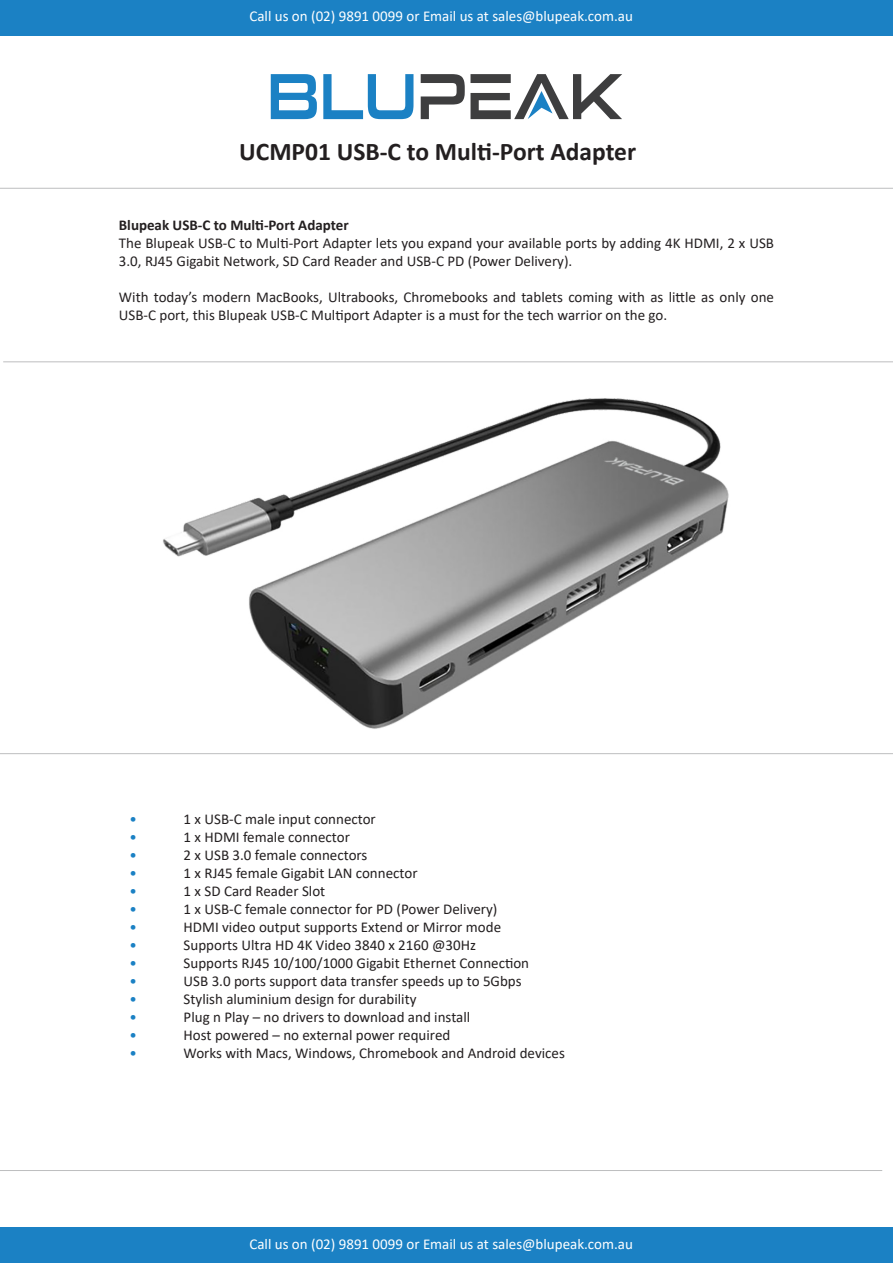
<style>
.page{position:relative;width:893px;height:1263px;background:#fff}
.page>*{position:absolute;margin:0;border:0;box-sizing:border-box;transform-origin:0 0}
.t1{font:700 25.5px "Calibri";color:#231f20}
.t2{font:15px/18px "Calibri";color:#231f20}
.t3{font:15px "Calibri";color:#fff}
.t4{font:700 15px "Calibri";color:#231f20}
.t5{font:15px "Calibri";color:#1b81c4}
</style>
<div class="page">
<div style="left:0;top:0;width:893px;height:35px;background:#1b81c4"></div>
<svg style="left:271px;top:74px;width:46px;height:45px"></svg>
<svg style="left:323px;top:74px;width:90px;height:45px"></svg>
<svg style="left:421px;top:74px;width:201px;height:45px"></svg>
<hr style="left:0;top:188px;width:893px;height:1px;background:#7a7c7f">
<hr style="left:3px;top:361px;width:890px;height:1px;background:#7a7c7f">
<hr style="left:0;top:753px;width:893px;height:1px;background:#7a7c7f">
<hr style="left:0;top:1170px;width:882px;height:1px;background:#7a7c7f">
<div style="left:0;top:1228px;width:893px;height:35px;background:#1b81c4"></div>
<img style="left:163px;top:398px;width:566px;height:331px">
<p class="t3" style="left:249px;top:6px;width:385px">Call us on (02) 9891 0099 or Email us at sales@blupeak.com.au</p>
<p class="t1" style="left:239px;top:133px;width:398px">UCMP01 USB-C to Multi-Port Adapter</p>
<p class="t4" style="left:119px;top:214px;width:231px">Blupeak USB-C to Multi-Port Adapter</p>
<p class="t2" style="left:119px;top:233px;width:657px">The Blupeak USB-C to Multi-Port Adapter lets you expand your available ports by adding 4K HDMI, 2 x USB<br>3.0, RJ45 Gigabit Network, SD Card Reader and USB-C PD (Power Delivery).</p>
<p class="t2" style="left:119px;top:287px;width:657px">With today’s modern MacBooks, Ultrabooks, Chromebooks and tablets coming with as little as only one<br>USB-C port, this Blupeak USB-C Multiport Adapter is a must for the tech warrior on the go.</p>
<p class="t5" style="left:130px;top:808px;width:9px">•</p>
<p class="t2" style="left:184px;top:809px;width:194px">1 x USB-C male input connector</p>
<p class="t5" style="left:130px;top:826px;width:9px">•</p>
<p class="t2" style="left:184px;top:827px;width:168px">1 x HDMI female connector</p>
<p class="t5" style="left:130px;top:844px;width:9px">•</p>
<p class="t2" style="left:184px;top:845px;width:185px">2 x USB 3.0 female connectors</p>
<p class="t5" style="left:130px;top:862px;width:9px">•</p>
<p class="t2" style="left:184px;top:863px;width:235px">1 x RJ45 female Gigabit LAN connector</p>
<p class="t5" style="left:130px;top:880px;width:9px">•</p>
<p class="t2" style="left:184px;top:881px;width:143px">1 x SD Card Reader Slot</p>
<p class="t5" style="left:130px;top:898px;width:9px">•</p>
<p class="t2" style="left:184px;top:899px;width:315px">1 x USB-C female connector for PD (Power Delivery)</p>
<p class="t5" style="left:130px;top:916px;width:9px">•</p>
<p class="t2" style="left:184px;top:917px;width:319px">HDMI video output supports Extend or Mirror mode</p>
<p class="t5" style="left:130px;top:934px;width:9px">•</p>
<p class="t2" style="left:184px;top:935px;width:294px">Supports Ultra HD 4K Video 3840 x 2160 @30Hz</p>
<p class="t5" style="left:130px;top:952px;width:9px">•</p>
<p class="t2" style="left:184px;top:953px;width:347px">Supports RJ45 10/100/1000 Gigabit Ethernet Connection</p>
<p class="t5" style="left:130px;top:970px;width:9px">•</p>
<p class="t2" style="left:184px;top:971px;width:339px">USB 3.0 ports support data transfer speeds up to 5Gbps</p>
<p class="t5" style="left:130px;top:988px;width:9px">•</p>
<p class="t2" style="left:184px;top:989px;width:234px">Stylish aluminium design for durability</p>
<p class="t5" style="left:130px;top:1006px;width:9px">•</p>
<p class="t2" style="left:184px;top:1007px;width:288px">Plug n Play – no drivers to download and install</p>
<p class="t5" style="left:130px;top:1024px;width:9px">•</p>
<p class="t2" style="left:184px;top:1025px;width:268px">Host powered – no external power required</p>
<p class="t5" style="left:130px;top:1042px;width:9px">•</p>
<p class="t2" style="left:184px;top:1043px;width:383px">Works with Macs, Windows, Chromebook and Android devices</p>
<p class="t3" style="left:249px;top:1233px;width:385px">Call us on (02) 9891 0099 or Email us at sales@blupeak.com.au</p>
</div>
